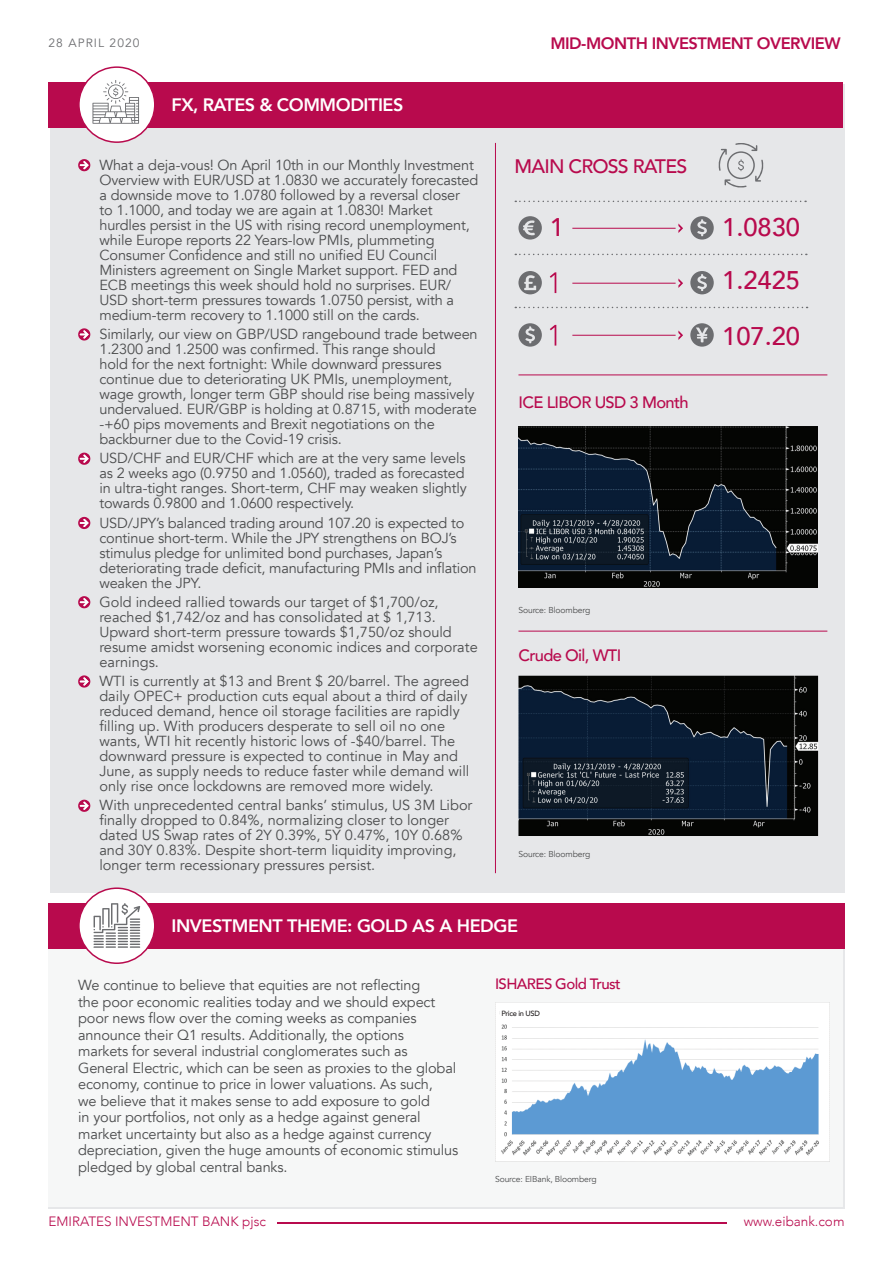
<style>
.page{position:relative;width:893px;height:1263px;background:#fff}
.page>*{position:absolute;margin:0;border:0;box-sizing:border-box;transform-origin:0 0}
.t1{font:500 25.5px/53.1px "Avenir";color:#b80a4d}
.t2{font:500 19.5px "Avenir";letter-spacing:-.04em;color:#b80a4d}
.t3{font:800 18px "Avenir";letter-spacing:-.025em;color:#fff}
.t4{font:500 16.5px "Avenir";letter-spacing:-.04em;color:#b80a4d}
.t5{font:800 16.5px "Avenir";letter-spacing:-.03em;color:#b80a4d}
.t6{font:500 15px "Avenir";letter-spacing:-.04em;color:#b80a4d}
.t7{font:14.55px/15px "Avenir";letter-spacing:-.01em;color:#4b4c4d}
.t8{font:300 13.5px "Avenir";color:#b80a4d}
.t9{font:12px "Avenir";letter-spacing:.09em;color:#6c6d70}
.t10{font:8.55px "Avenir";letter-spacing:-.015em;color:#4b4c4d}
.t11{font:500 7.5px "Avenir";letter-spacing:-.04em;color:#231f20}
</style>
<div class="page">
<div style="left:48px;top:920px;width:795px;height:286px;background:#f6f7f7"></div>
<div style="left:50px;top:84px;width:795px;height:808px;background:#e6e7e9"></div>
<svg style="left:78px;top:159px;width:12px;height:12px"></svg>
<svg style="left:78px;top:328px;width:12px;height:12px"></svg>
<svg style="left:78px;top:453px;width:12px;height:12px"></svg>
<svg style="left:78px;top:517px;width:12px;height:12px"></svg>
<svg style="left:78px;top:596px;width:12px;height:12px"></svg>
<svg style="left:78px;top:675px;width:12px;height:13px"></svg>
<svg style="left:78px;top:800px;width:12px;height:12px"></svg>
<svg style="left:515px;top:201px;width:291px;height:1px"></svg>
<svg style="left:515px;top:254px;width:292px;height:1px"></svg>
<svg style="left:515px;top:307px;width:293px;height:1px"></svg>
<svg style="left:518px;top:216px;width:24px;height:24px"></svg>
<svg style="left:690px;top:216px;width:24px;height:24px"></svg>
<svg style="left:518px;top:271px;width:24px;height:23px"></svg>
<svg style="left:690px;top:271px;width:24px;height:23px"></svg>
<svg style="left:550px;top:272px;width:6px;height:21px"></svg>
<svg style="left:690px;top:323px;width:24px;height:24px"></svg>
<svg style="left:518px;top:323px;width:24px;height:24px"></svg>
<svg style="left:550px;top:325px;width:6px;height:21px"></svg>
<div style="left:48px;top:82px;width:795px;height:45px;background:#b80a4d"></div>
<div style="left:48px;top:903px;width:797px;height:45px;background:#b80a4d"></div>
<div style="left:79px;top:67px;width:76px;height:75px;background:#fff;border-radius:50%"></div>
<div style="left:78px;top:66px;width:78px;height:77px;border:2px solid #b80a4d;border-radius:50%"></div>
<div style="left:79px;top:888px;width:76px;height:75px;background:#fff;border-radius:50%"></div>
<div style="left:78px;top:887px;width:78px;height:77px;border:2px solid #b80a4d;border-radius:50%"></div>
<svg style="left:92px;top:80px;width:47px;height:44px"></svg>
<svg style="left:718px;top:143px;width:46px;height:45px"></svg>
<svg style="left:678px;top:223px;width:5px;height:10px"></svg>
<svg style="left:678px;top:278px;width:5px;height:10px"></svg>
<svg style="left:678px;top:330px;width:5px;height:10px"></svg>
<hr style="left:572px;top:228px;width:104px;height:1px;background:#b80a4d">
<hr style="left:572px;top:283px;width:104px;height:1px;background:#b80a4d">
<hr style="left:572px;top:335px;width:104px;height:1px;background:#b80a4d">
<hr style="left:518px;top:631px;width:309px;height:1px;background:#b80a4d">
<hr style="left:518px;top:374px;width:309px;height:1px;background:#b80a4d">
<hr style="left:495px;top:143px;width:1px;height:730px;background:#b80a4d">
<hr style="left:278px;top:1222px;width:449px;height:2px;background:#b80a4d">
<svg style="left:94px;top:903px;width:46px;height:45px"></svg>
<img style="left:518px;top:426px;width:300px;height:161px">
<img style="left:518px;top:676px;width:300px;height:160px">
<img style="left:501px;top:1002px;width:329px;height:158px">
<div style="left:500px;top:1007px;width:213px;height:13px;background:#fff"></div>
<p class="t9" style="left:48px;top:36px;width:93px">28 APRIL 2020</p>
<p class="t5" style="left:550px;top:31px;width:292px">MID-MONTH INVESTMENT OVERVIEW</p>
<p class="t3" style="left:171px;top:91px;width:233px">FX, RATES &amp; COMMODITIES</p>
<p class="t7" style="left:99px;top:158px;width:380px">What a deja-vous! On April 10th in our Monthly Investment Overview with EUR/USD at 1.0830 we accurately forecasted a downside move to 1.0780 followed by a reversal closer<br>to 1.1000, and today we are again at 1.0830! Market hurdles persist in the US with rising record unemployment, while Europe reports 22 Years-low PMIs, plummeting Consumer Confidence and still no unified EU Council Ministers agreement on Single Market support. FED and ECB meetings this week should hold no surprises. EUR/ USD short-term pressures towards 1.0750 persist, with a medium-term recovery to 1.1000 still on the cards.</p>
<p class="t7" style="left:99px;top:327px;width:380px">Similarly, our view on GBP/USD rangebound trade between 1.2300 and 1.2500 was confirmed. This range should<br>hold for the next fortnight: While downward pressures continue due to deteriorating UK PMIs, unemployment, wage growth, longer term GBP should rise being massively undervalued. EUR/GBP is holding at 0.8715, with moderate -+60 pips movements and Brexit negotiations on the backburner due to the Covid-19 crisis.</p>
<p class="t7" style="left:99px;top:451px;width:369px">USD/CHF and EUR/CHF which are at the very same levels as 2 weeks ago (0.9750 and 1.0560), traded as forecasted in ultra-tight ranges. Short-term, CHF may weaken slightly towards 0.9800 and 1.0600 respectively.</p>
<p class="t7" style="left:99px;top:515px;width:379px">USD/JPY’s balanced trading around 107.20 is expected to continue short-term. While the JPY strengthens on BOJ’s stimulus pledge for unlimited bond purchases, Japan’s deteriorating trade deficit, manufacturing PMIs and inflation weaken the JPY.</p>
<p class="t7" style="left:99px;top:595px;width:380px">Gold indeed rallied towards our target of $1,700/oz, reached $1,742/oz and has consolidated at $ 1,713.<br>Upward short-term pressure towards $1,750/oz should resume amidst worsening economic indices and corporate earnings.</p>
<p class="t7" style="left:99px;top:674px;width:371px">WTI is currently at $13 and Brent $ 20/barrel. The agreed daily OPEC+ production cuts equal about a third of daily reduced demand, hence oil storage facilities are rapidly filling up. With producers desperate to sell oil no one wants, WTI hit recently historic lows of -$40/barrel. The downward pressure is expected to continue in May and June, as supply needs to reduce faster while demand will only rise once lockdowns are removed more widely.</p>
<p class="t7" style="left:99px;top:798px;width:375px">With unprecedented central banks’ stimulus, US 3M Libor finally dropped to 0.84%, normalizing closer to longer dated US Swap rates of 2Y 0.39%, 5Y 0.47%, 10Y 0.68% and 30Y 0.83%. Despite short-term liquidity improving, longer term recessionary pressures persist.</p>
<h2 class="t2" style="left:514px;top:150px;width:174px">MAIN CROSS RATES</h2>
<h1 class="t1" style="left:550px;top:199px;width:16px">1</h1>
<p class="t4" style="left:518px;top:388px;width:172px">ICE LIBOR USD 3 Month</p>
<p class="t10" style="left:518px;top:605px;width:73px">Source: Bloomberg</p>
<p class="t4" style="left:518px;top:641px;width:104px">Crude Oil, WTI</p>
<p class="t10" style="left:518px;top:849px;width:73px">Source: Bloomberg</p>
<p class="t3" style="left:171px;top:912px;width:348px">INVESTMENT THEME: GOLD AS A HEDGE</p>
<p class="t7" style="left:78px;top:977px;width:382px;line-height:16.5px">We continue to believe that equities are not reflecting<br>the poor economic realities today and we should expect poor news flow over the coming weeks as companies announce their Q1 results. Additionally, the options<br>markets for several industrial conglomerates such as General Electric, which can be seen as proxies to the global economy, continue to price in lower valuations. As such,<br>we believe that it makes sense to add exposure to gold<br>in your portfolios, not only as a hedge against general market uncertainty but also as a hedge against currency depreciation, given the huge amounts of economic stimulus pledged by global central banks.</p>
<p class="t6" style="left:495px;top:970px;width:127px">ISHARES Gold Trust</p>
<p class="t11" style="left:501px;top:1007px;width:40px">Price in USD</p>
<p class="t10" style="left:495px;top:1174px;width:103px">Source: EIBank, Bloomberg</p>
<h1 class="t1" style="left:722px;top:199px;width:79px">1.0830<br>1.2425</h1>
<h1 class="t1" style="left:722px;top:308px;width:79px">107.20</h1>
<p class="t8" style="left:48px;top:1213px;width:219px">EMIRATES INVESTMENT BANK pjsc</p>
<p class="t8" style="left:744px;top:1213px;width:102px">www.eibank.com</p>
</div>
